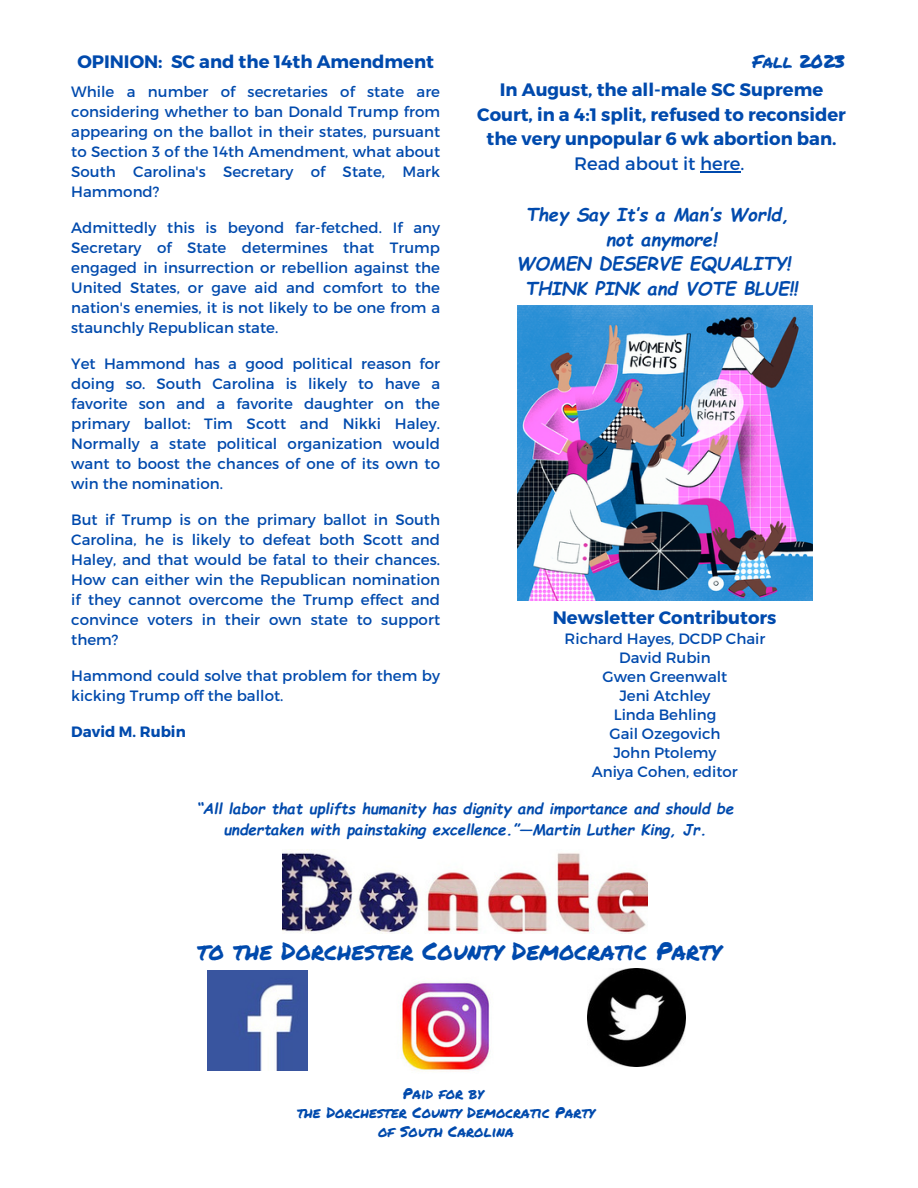
<style>
.page{position:relative;width:918px;height:1188px;background:#fff}
.page>*{position:absolute;margin:0;border:0;box-sizing:border-box;transform-origin:0 0}
.t1{font:24.6px "Permanent Marker";color:#004aad}
.t2{font:700 18px/24.8px "Montserrat";color:#004aad;text-align:center}
.t3{font:italic 700 18px "Comic Sans MS";color:#004aad}
.t4{font:18px "Permanent Marker";color:#004aad}
.t5{font:15px/20px "Montserrat";letter-spacing:.005em;color:#004aad;text-align:justify}
.t6{font:italic 700 15px/20.2px "Comic Sans MS";color:#004aad;text-align:center}
.t7{font:15px/19.2px "Permanent Marker";color:#004aad;text-align:center}
.t8{font:700 15px "Montserrat";letter-spacing:.005em;color:#004aad}
.s1{font-weight:400}
</style>
<div class="page">
<img style="left:282px;top:850px;width:366px;height:83px">
<img style="left:207px;top:971px;width:100px;height:100px">
<img style="left:401px;top:982px;width:89px;height:89px">
<img style="left:587px;top:969px;width:98px;height:98px">
<img style="left:517px;top:306px;width:295px;height:295px">
<hr style="left:700px;top:171px;width:40px;height:1px;background:#004aad">
<p class="t2" style="left:77px;top:48px;width:358px">OPINION: SC and the 14th Amendment</p>
<p class="t4" style="left:752px;top:48px;width:94px">Fall 2023</p>
<p class="t5" style="left:71px;top:80px;width:370px">While a number of secretaries of state are considering whether to ban Donald Trump from appearing on the ballot in their states, pursuant to Section 3 of the 14th Amendment, what about South Carolina's Secretary of State, Mark Hammond?</p>
<p class="t5" style="left:71px;top:216px;width:370px">Admittedly this is beyond far-fetched. If any Secretary of State determines that Trump engaged in insurrection or rebellion against the United States, or gave aid and comfort to the nation's enemies, it is not likely to be one from a staunchly Republican state.</p>
<p class="t5" style="left:71px;top:352px;width:370px">Yet Hammond has a good political reason for doing so. South Carolina is likely to have a favorite son and a favorite daughter on the primary ballot: Tim Scott and Nikki Haley.<br>Normally a state political organization would want to boost the chances of one of its own to win the nomination.</p>
<p class="t5" style="left:71px;top:508px;width:370px">But if Trump is on the primary ballot in South Carolina, he is likely to defeat both Scott and Haley, and that would be fatal to their chances.<br>How can either win the Republican nomination if they cannot overcome the Trump effect and convince voters in their own state to support them?</p>
<p class="t5" style="left:71px;top:664px;width:370px">Hammond could solve that problem for them by kicking Trump off the ballot.</p>
<p class="t8" style="left:71px;top:721px;width:116px">David M. Rubin</p>
<p class="t2" style="left:477px;top:76px;width:370px">In August, the all-male SC Supreme Court, in a 4:1 split, refused to reconsider the very unpopular 6 wk abortion ban.<br><span class="s1">Read about it here.</span></p>
<p class="t3" style="left:526px;top:201px;width:265px">They Say It’s a Man’s World,</p>
<p class="t3" style="left:606px;top:226px;width:112px">not anymore!</p>
<p class="t3" style="left:516px;top:250px;width:276px">WOMEN DESERVE EQUALITY!</p>
<p class="t3" style="left:525px;top:275px;width:274px">THINK PINK and VOTE BLUE!!</p>
<p class="t2" style="left:553px;top:605px;width:225px">Newsletter Contributors</p>
<p class="t5" style="left:565px;top:628px;width:202px;line-height:19.2px;text-align:center">Richard Hayes, DCDP Chair<br>David Rubin</p>
<p class="t5" style="left:603px;top:666px;width:126px">Gwen Greenwalt</p>
<p class="t5" style="left:619px;top:685px;width:93px">Jeni Atchley</p>
<p class="t5" style="left:614px;top:704px;width:104px">Linda Behling</p>
<p class="t5" style="left:609px;top:723px;width:113px">Gail Ozegovich</p>
<p class="t5" style="left:613px;top:742px;width:104px">John Ptolemy</p>
<p class="t5" style="left:592px;top:761px;width:148px">Aniya Cohen, editor</p>
<p class="t6" style="left:196px;top:798px;width:539px">“All labor that uplifts humanity has dignity and importance and should be undertaken with painstaking excellence.”—Martin Luther King, Jr.</p>
<p class="t1" style="left:197px;top:933px;width:526px">to the Dorchester County Democratic Party</p>
<p class="t7" style="left:403px;top:1084px;width:82px">Paid for by</p>
<p class="t7" style="left:297px;top:1103px;width:299px">the Dorchester County Democratic Party of South Carolina</p>
</div>
